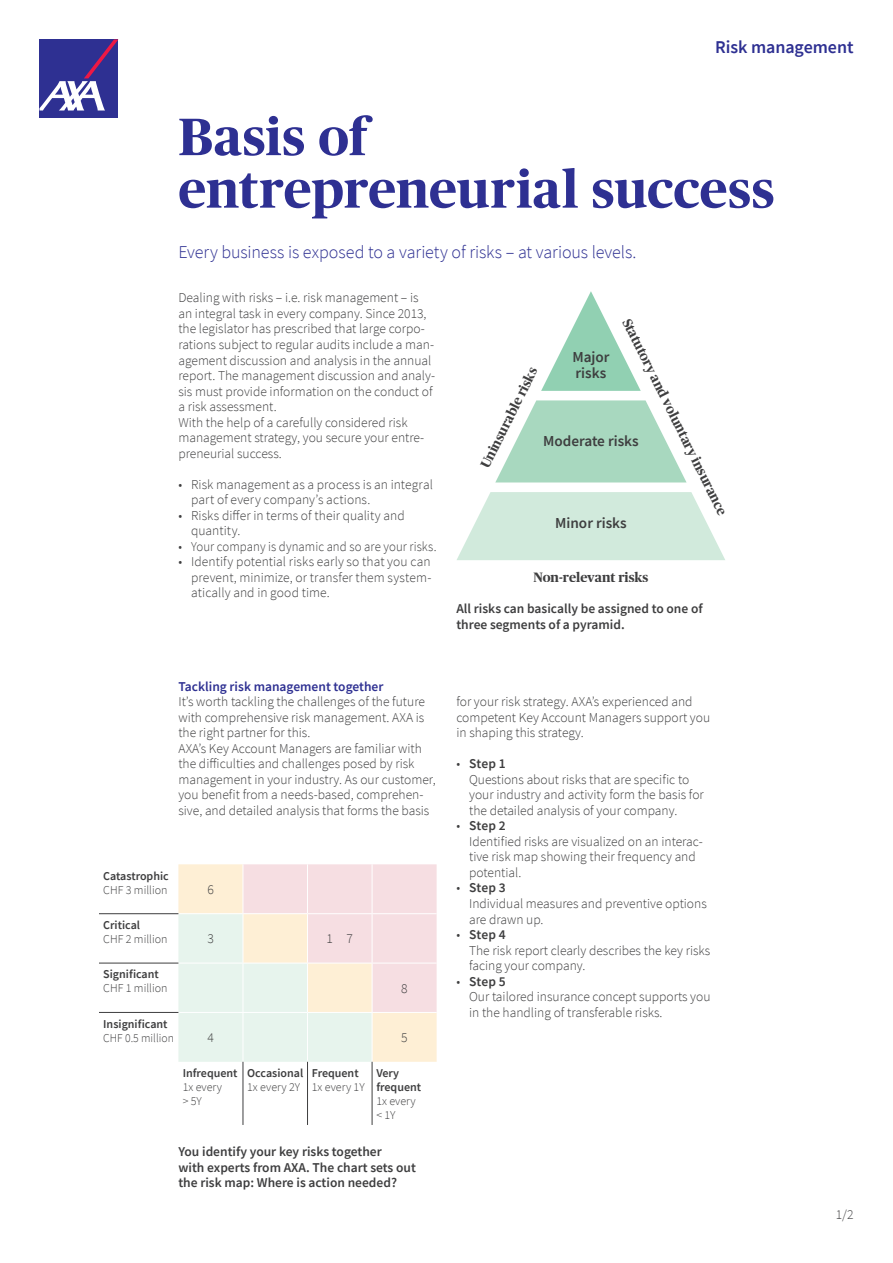
<style>
.page{position:relative;width:893px;height:1263px;background:#fff}
.page>*{position:absolute;margin:0;border:0;box-sizing:border-box;transform-origin:0 0}
.t1{font:700 52.5px/52.5px "Publico Headline";letter-spacing:.005em;color:#2e3092}
.t2{font:300 18px "Source Sans Pro";letter-spacing:-.005em;color:#2e3092}
.t3{font:600 18px "Source Sans Pro";letter-spacing:-.005em;color:#2e3092}
.t4{font:600 15.3px/15.6px "Source Sans Pro";color:#3e3e3f}
.t5{font:300 13.5px/15.5px "Source Sans Pro";color:#3e3e3f}
.t6{font:600 13.5px/15.6px "Source Sans Pro";color:#3e3e3f}
.t7{font:700 13.5px "Publico Headline";color:#3e3e3f}
.t8{font:300 13.5px "Source Sans Pro";color:#3e3e3f;scale:.95 1}
.t9{font:600 13.5px "Source Sans Pro";color:#2e3092}
.t10{font:600 12px/13.8px "Source Sans Pro";color:#3e3e3f}
.t11{font:300 12px/13.8px "Source Sans Pro";color:#3e3e3f}
.s1{font-weight:600}
</style>
<div class="page">
<div style="left:39px;top:39px;width:79px;height:79px;background:#2e3092"></div>
<svg style="left:39px;top:39px;width:79px;height:71px"></svg>
<svg style="left:457px;top:492px;width:268px;height:68px;background:#d6ece0"></svg>
<svg style="left:495px;top:400px;width:191px;height:82px"></svg>
<svg style="left:541px;top:291px;width:100px;height:100px"></svg>
<svg style="left:178px;top:864px;width:259px;height:198px;background:#f2eae3"></svg>
<hr style="left:178px;top:913px;width:65px;height:1px;background:#fff">
<hr style="left:243px;top:913px;width:65px;height:1px;background:#fff">
<hr style="left:308px;top:913px;width:64px;height:1px;background:#fff">
<hr style="left:372px;top:913px;width:65px;height:1px;background:#fff">
<hr style="left:178px;top:963px;width:65px;height:1px;background:#fff">
<hr style="left:243px;top:963px;width:65px;height:1px;background:#fff">
<hr style="left:308px;top:963px;width:64px;height:1px;background:#fff">
<hr style="left:372px;top:963px;width:65px;height:1px;background:#fff">
<hr style="left:178px;top:1012px;width:65px;height:1px;background:#fff">
<hr style="left:243px;top:1012px;width:65px;height:1px;background:#fff">
<hr style="left:308px;top:1012px;width:64px;height:1px;background:#fff">
<hr style="left:372px;top:1012px;width:65px;height:1px;background:#fff">
<hr style="left:243px;top:864px;width:1px;height:49px;background:#fff">
<hr style="left:307px;top:864px;width:1px;height:49px;background:#fff">
<hr style="left:372px;top:864px;width:1px;height:49px;background:#fff">
<hr style="left:243px;top:914px;width:1px;height:49px;background:#fff">
<hr style="left:307px;top:914px;width:1px;height:49px;background:#fff">
<hr style="left:372px;top:914px;width:1px;height:49px;background:#fff">
<hr style="left:243px;top:963px;width:1px;height:49px;background:#fff">
<hr style="left:307px;top:963px;width:1px;height:49px;background:#fff">
<hr style="left:372px;top:963px;width:1px;height:49px;background:#fff">
<hr style="left:243px;top:1013px;width:1px;height:49px;background:#fff">
<hr style="left:307px;top:1013px;width:1px;height:49px;background:#fff">
<hr style="left:372px;top:1013px;width:1px;height:49px;background:#fff">
<hr style="left:99px;top:913px;width:79px;height:1px;background:#3e3e3f">
<hr style="left:99px;top:963px;width:79px;height:1px;background:#3e3e3f">
<hr style="left:99px;top:1012px;width:79px;height:1px;background:#3e3e3f">
<hr style="left:243px;top:1062px;width:1px;height:63px;background:#3e3e3f">
<hr style="left:307px;top:1062px;width:1px;height:63px;background:#3e3e3f">
<hr style="left:372px;top:1062px;width:1px;height:63px;background:#3e3e3f">
<h2 class="t3" style="left:715px;top:35px;width:140px">Risk management</h2>
<h1 class="t1" style="left:178px;top:107px;width:597px">Basis of entrepreneurial success</h1>
<h2 class="t2" style="left:178px;top:241px;width:459px">Every business is exposed to a variety of risks – at various levels.</h2>
<p class="t5" style="left:178px;top:290px;width:258px">Dealing with risks – i.e. risk management – is an integral task in every company. Since 2013, the legislator has prescribed that large corpo&shy;rations subject to regular audits include a man&shy;agement discussion and analysis in the annual report. The management discussion and analy&shy;sis must provide information on the conduct of a risk assessment.<br>With the help of a carefully considered risk management strategy, you secure your entre&shy;preneurial success.</p>
<p class="t5" style="left:191px;top:477px;width:243px;text-indent:-13px">• Risk management as a process is an integral part of every company’s actions.</p>
<p class="t5" style="left:191px;top:507px;width:215px;text-indent:-13px">• Risks differ in terms of their quality and quantity.</p>
<p class="t8" style="left:178px;top:538px;width:273px">• Your company is dynamic and so are your risks.</p>
<p class="t5" style="left:191px;top:554px;width:242px;text-align:justify;text-indent:-13px">• Identify potential risks early so that you can prevent, minimize, or transfer them system&shy;atically and in good time.</p>
<p class="t7" style="left:634px;top:315px;width:219px;rotate:63deg">Statutory and voluntary insurance</p>
<p class="t4" style="left:572px;top:349px;width:39px">Major risks</p>
<p class="t7" style="left:475px;top:462px;width:112px;rotate:-63deg">Uninsurable risks</p>
<p class="t4" style="left:543px;top:433px;width:97px">Moderate risks</p>
<p class="t4" style="left:555px;top:515px;width:73px">Minor risks</p>
<p class="t7" style="left:533px;top:568px;width:117px">Non-relevant risks</p>
<p class="t6" style="left:456px;top:600px;width:248px">All risks can basically be assigned to one of three segments of a pyramid.</p>
<p class="t9" style="left:178px;top:677px;width:207px">Tackling risk management together</p>
<p class="t5" style="left:178px;top:694px;width:259px">It’s worth tackling the challenges of the future with comprehensive risk management. AXA is the right partner for this.<br>AXA’s Key Account Managers are familiar with the difficulties and challenges posed by risk management in your industry. As our customer, you benefit from a needs-based, comprehen&shy;sive, and detailed analysis that forms the basis</p>
<p class="t5" style="left:456px;top:694px;width:255px">for your risk strategy. AXA’s experienced and competent Key Account Managers support you in shaping this strategy.</p>
<p class="t5" style="left:469px;top:756px;width:236px;text-indent:-13px">• <span class="s1">Step 1<br></span>Questions about risks that are specific to your industry and activity form the basis for the detailed analysis of your company.</p>
<p class="t5" style="left:469px;top:818px;width:235px;text-indent:-13px">• <span class="s1">Step 2<br></span>Identified risks are visualized on an interac&shy;tive risk map showing their frequency and potential.</p>
<p class="t5" style="left:469px;top:880px;width:239px;text-indent:-13px">• <span class="s1">Step 3<br></span>Individual measures and preventive options are drawn up.</p>
<p class="t5" style="left:469px;top:927px;width:243px;text-indent:-13px">• <span class="s1">Step 4<br></span>The risk report clearly describes the key risks facing your company.</p>
<p class="t5" style="left:469px;top:973px;width:243px;text-indent:-13px">• <span class="s1">Step 5<br></span>Our tailored insurance concept supports you in the handling of transferable risks.</p>
<p class="t10" style="left:103px;top:869px;width:67px">Catastrophic</p>
<p class="t11" style="left:103px;top:883px;width:66px">CHF 3 million</p>
<p class="t5" style="left:207px;top:882px;width:8px">6</p>
<p class="t10" style="left:103px;top:918px;width:38px">Critical</p>
<p class="t11" style="left:103px;top:932px;width:66px">CHF 2 million</p>
<p class="t5" style="left:207px;top:931px;width:8px">3</p>
<p class="t5" style="left:327px;top:931px;width:28px">1 7</p>
<p class="t10" style="left:103px;top:967px;width:57px">Significant</p>
<p class="t11" style="left:103px;top:981px;width:66px">CHF 1 million</p>
<p class="t5" style="left:401px;top:981px;width:8px">8</p>
<p class="t10" style="left:103px;top:1017px;width:66px">Insignificant</p>
<p class="t11" style="left:103px;top:1031px;width:72px">CHF 0.5 million</p>
<p class="t5" style="left:207px;top:1030px;width:8px">4</p>
<p class="t5" style="left:401px;top:1030px;width:8px">5</p>
<p class="t10" style="left:183px;top:1066px;width:56px">Infrequent</p>
<p class="t11" style="left:183px;top:1080px;width:41px">1x every &gt; 5Y</p>
<p class="t10" style="left:247px;top:1066px;width:58px">Occasional</p>
<p class="t11" style="left:247px;top:1080px;width:54px">1x every 2Y</p>
<p class="t10" style="left:312px;top:1066px;width:48px">Frequent</p>
<p class="t11" style="left:312px;top:1080px;width:54px">1x every 1Y</p>
<p class="t10" style="left:376px;top:1066px;width:46px">Very frequent</p>
<p class="t11" style="left:376px;top:1094px;width:41px">1x every &lt; 1Y</p>
<p class="t6" style="left:178px;top:1144px;width:239px">You identify your key risks together<br>with experts from AXA. The chart sets out the risk map: Where is action needed?</p>
<p class="t5" style="left:836px;top:1206px;width:19px">1/2</p>
</div>
